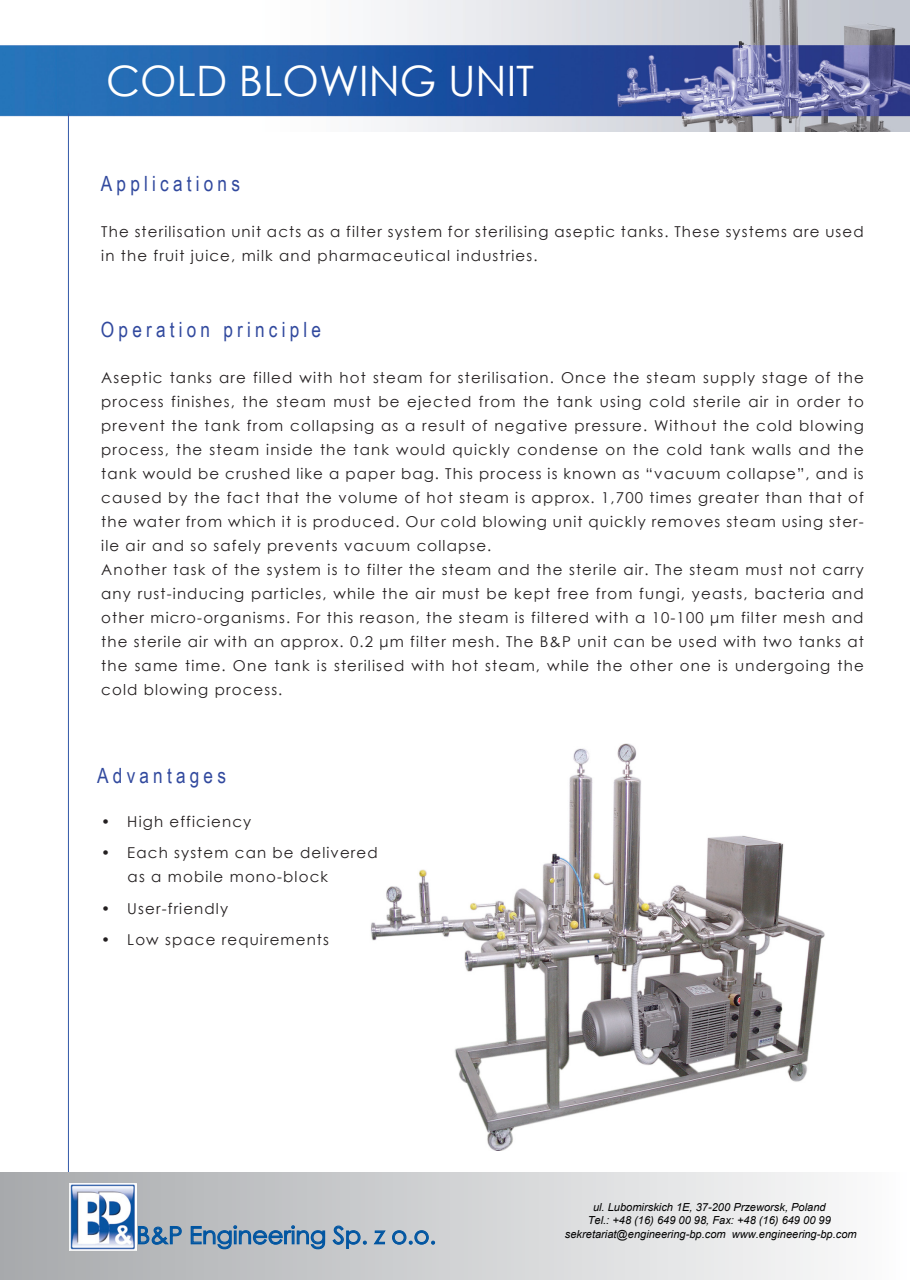
<style>
.page{position:relative;width:910px;height:1280px;background:#fff}
.page>*{position:absolute;margin:0;border:0;box-sizing:border-box;transform-origin:0 0}
.t1{font:42px "Century Gothic";color:#fff}
.t2{font:24px "Century Gothic";color:#0054a0}
.t3{font:21px "Arial Narrow";letter-spacing:.2em;color:#31499e}
.t4{font:15px/24px "Century Gothic";letter-spacing:.075em;color:#231f20}
.t5{font:italic 11.1px/13.4px "Arial";color:#010101;text-align:center}
</style>
<div class="page">
<img style="left:371px;top:743px;width:454px;height:408px">
<img style="left:0;top:0;width:910px;height:132px">
<hr style="left:68px;top:114px;width:1px;height:1078px;background:#355ba9">
<div style="left:0;top:1173px;width:910px;height:107px;background:linear-gradient(to right,#a8abad,#fcfcfc)"></div>
<svg style="left:137px;top:1225px;width:45px;height:20px"></svg>
<svg style="left:190px;top:1224px;width:136px;height:26px;background:#8ca4b9"></svg>
<svg style="left:332px;top:1225px;width:104px;height:24px;background:#a5b6c6"></svg>
<img style="left:69px;top:1184px;width:67px;height:66px">
<h1 class="t1" style="left:106px;top:51px;width:430px">COLD BLOWING UNIT</h1>
<h3 class="t3" style="left:101px;top:168px;width:141px">Applications</h3>
<p class="t4" style="left:101px;top:219px;width:764px">The sterilisation unit acts as a filter system for sterilising aseptic tanks. These systems are used in the fruit juice, milk and pharmaceutical industries.</p>
<h3 class="t3" style="left:101px;top:314px;width:222px">Operation principle</h3>
<p class="t4" style="left:101px;top:365px;width:764px">Aseptic tanks are filled with hot steam for sterilisation. Once the steam supply stage of the process finishes, the steam must be ejected from the tank using cold sterile air in order to prevent the tank from collapsing as a result of negative pressure. Without the cold blowing process, the steam inside the tank would quickly condense on the cold tank walls and the tank would be crushed like a paper bag. This process is known as “vacuum collapse”, and is caused by the fact that the volume of hot steam is approx. 1,700 times greater than that of the water from which it is produced. Our cold blowing unit quickly removes steam using ster&shy;ile air and so safely prevents vacuum collapse.<br>Another task of the system is to filter the steam and the sterile air. The steam must not carry any rust-inducing particles, while the air must be kept free from fungi, yeasts, bacteria and other micro-organisms. For this reason, the steam is filtered with a 10-100 μm filter mesh and the sterile air with an approx. 0.2 μm filter mesh. The B&amp;P unit can be used with two tanks at the same time. One tank is sterilised with hot steam, while the other one is undergoing the cold blowing process.</p>
<h3 class="t3" style="left:97px;top:760px;width:130px">Advantages</h3>
<p class="t4" style="left:101px;top:809px;width:151px">• High efficiency</p>
<p class="t4" style="left:128px;top:840px;width:252px;text-indent:-26px">• Each system can be delivered as a mobile mono-block</p>
<p class="t4" style="left:101px;top:896px;width:128px">• User-friendly</p>
<p class="t4" style="left:101px;top:927px;width:229px">• Low space requirements</p>
<h2 class="t2" style="left:136px;top:1218px;width:301px">B&amp;P Engineering Sp. z o.o.</h2>
<p class="t5" style="left:565px;top:1201px;width:293px">ul. Lubomirskich 1E, 37-200 Przeworsk, Poland<br>Tel.: +48 (16) 649 00 98, Fax: +48 (16) 649 00 99 sekretariat@engineering-bp.com www.engineering-bp.com</p>
</div>
